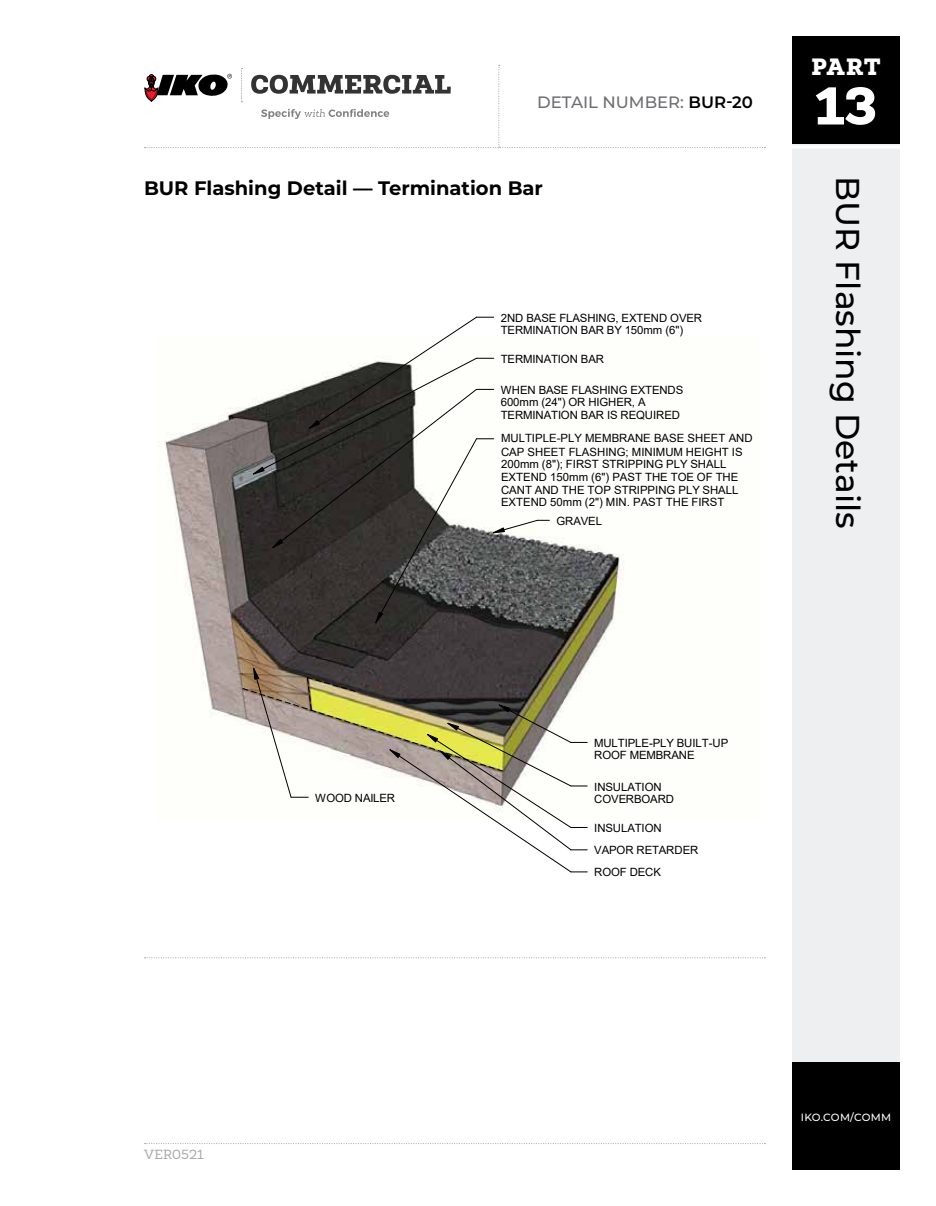
<style>
.page{position:relative;width:936px;height:1206px;background:#fff}
.page>*{position:absolute;margin:0;border:0;box-sizing:border-box;transform-origin:0 0}
.t1{font:900 54px "Newslab";color:#fff}
.t2{font:500 33px "Montserrat";color:#000}
.t3{font:900 24px "Newslab";color:#fff}
.t4{font:700 19.5px "Montserrat";color:#000}
.t5{font:500 16.5px "Montserrat";color:#6d6e71}
.t6{font:13.5px "Newslab";letter-spacing:.01em;color:#a7a9ac}
.t7{font:11.4px/12.6px "Arial";letter-spacing:-.005em;color:#000}
.t8{font:11.4px/14px "Arial";color:#000}
.t9{font:500 10.5px "Montserrat";letter-spacing:.025em;color:#fff}
.s1{font-weight:600;color:#000}
.s2{font-style:inherit}
</style>
<div class="page">
<svg style="left:145px;top:1143px;width:620px;height:1px"></svg>
<div style="left:792px;top:144px;width:108px;height:1026px;background:#eeeff0"></div>
<div style="left:792px;top:36px;width:108px;height:108px;background:#000"></div>
<div style="left:792px;top:1062px;width:108px;height:108px;background:#000"></div>
<hr style="left:780px;top:146px;width:126px;height:3px;background:#fff">
<svg style="left:144px;top:65px;width:621px;height:83px"></svg>
<svg style="left:145px;top:957px;width:620px;height:1px"></svg>
<svg style="left:158px;top:316px;width:467px;height:557px"></svg>
<p class="t5" style="left:537px;top:90px;width:217px">DETAIL NUMBER: <span class="s1">BUR-20</span></p>
<p class="t4" style="left:144px;top:174px;width:401px">BUR Flashing Detail — Termination Bar</p>
<p class="t7" style="left:501px;top:311px;width:203px">2ND BASE FLASHING, EXTEND OVER<br>TERMINATION BAR BY 150mm (6")</p>
<p class="t7" style="left:501px;top:352px;width:105px">TERMINATION BAR</p>
<p class="t7" style="left:501px;top:383px;width:184px">WHEN BASE FLASHING EXTENDS<br>600mm (24") OR HIGHER, A<br>TERMINATION BAR IS REQUIRED</p>
<p class="t8" style="left:501px;top:431px;width:253px">MULTIPLE-PLY MEMBRANE BASE SHEET AND<br>CAP SHEET FLASHING<span class="s2">; MINIMUM HEIGHT IS</span></p>
<p class="t7" style="left:501px;top:458px;width:239px">200mm (8"); FIRST STRIPPING PLY SHALL EXTEND 150mm (6") PAST THE TOE OF THE CANT AND THE TOP STRIPPING PLY SHALL EXTEND 50mm (2") MIN. PAST THE FIRST</p>
<p class="t7" style="left:556px;top:514px;width:47px">GRAVEL</p>
<h3 class="t3" style="left:811px;top:51px;width:71px">PART</h3>
<h1 class="t1" style="left:815px;top:71px;width:63px">13</h1>
<h2 class="t2" style="left:871px;top:176px;width:354px;rotate:90deg">BUR Flashing Details</h2>
<p class="t7" style="left:315px;top:791px;width:81px">WOOD NAILER</p>
<p class="t7" style="left:594px;top:736px;width:135px">MULTIPLE-PLY BUILT-UP<br>ROOF MEMBRANE</p>
<p class="t7" style="left:594px;top:780px;width:81px">INSULATION<br>COVERBOARD</p>
<p class="t7" style="left:594px;top:822px;width:69px">INSULATION</p>
<p class="t7" style="left:594px;top:866px;width:68px">ROOF DECK</p>
<p class="t7" style="left:594px;top:844px;width:106px">VAPOR RETARDER</p>
<p class="t6" style="left:144px;top:1146px;width:61px">VER0521</p>
<p class="t9" style="left:801px;top:1110px;width:92px">IKO.COM/COMM</p>
</div>
